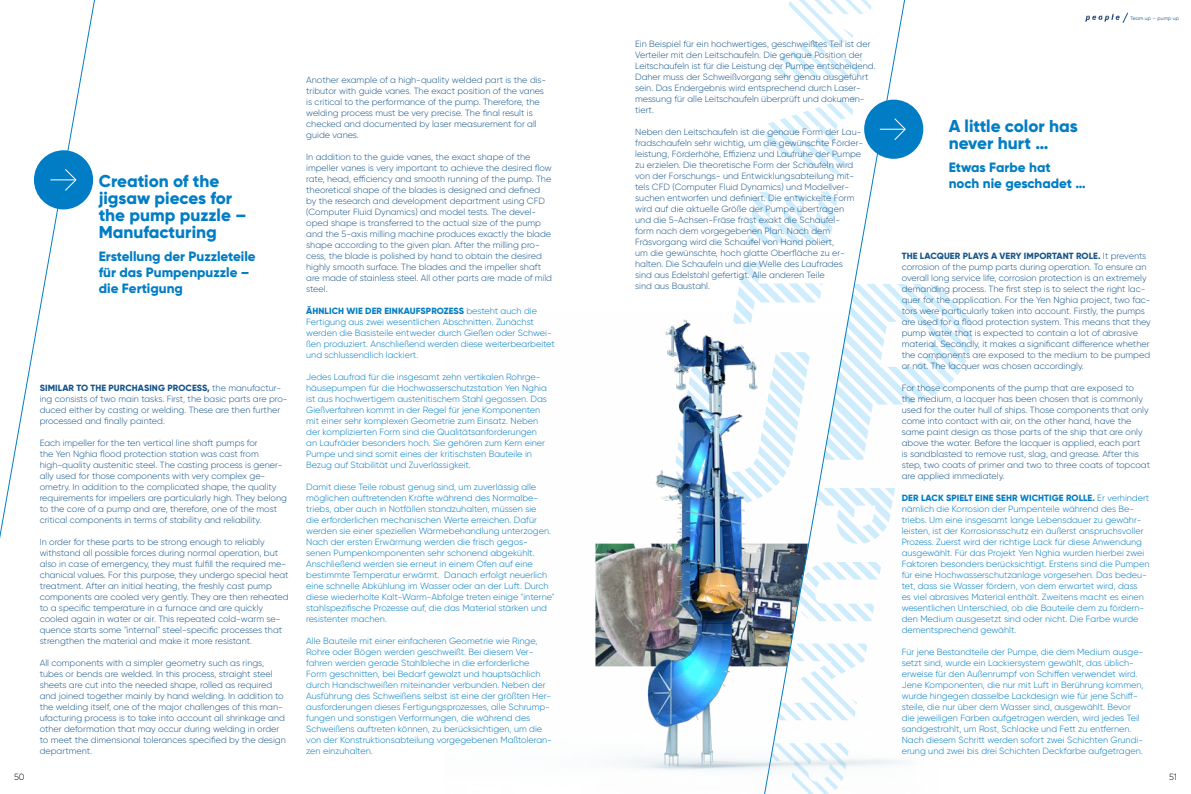
<style>
.page{position:relative;width:1191px;height:794px;background:#fff}
.page>*{position:absolute;margin:0;border:0;box-sizing:border-box;transform-origin:0 0}
.t1{font:800 17.1px/17.2px "Gilroy";color:#007dc5}
.t2{font:800 13.5px/15.9px "Gilroy";color:#007dc5}
.t3{font:300 9px/11px "Gilroy";color:#17568b}
.t4{font:300 9px/11px "Gilroy";color:#007dc5}
.t5{font:300 9px "Gilroy";color:#000}
.t6{font:5px "Gilroy";letter-spacing:.03em;color:#17568b}
.s1{font-weight:800}
</style>
<div class="page">
<svg style="left:747px;top:192px;width:15px;height:51px"></svg>
<svg style="left:735px;top:262px;width:237px;height:128px"></svg>
<svg style="left:1085px;top:13px;width:43px;height:10px"></svg>
<svg style="left:0;top:0;width:95px;height:539px"></svg>
<svg style="left:762px;top:0;width:145px;height:312px"></svg>
<div style="left:864px;top:100px;width:59px;height:59px;background:#007dc5;border-radius:50%"></div>
<div style="left:34px;top:150px;width:59px;height:59px;background:#007dc5;border-radius:50%"></div>
<svg style="left:880px;top:118px;width:26px;height:22px"></svg>
<svg style="left:50px;top:169px;width:27px;height:22px"></svg>
<img style="left:595px;top:312px;width:344px;height:482px">
<h1 class="t1" style="left:99px;top:172px;width:149px">Creation of the jigsaw pieces for the pump puzzle –<br>Manufacturing</h1>
<h2 class="t2" style="left:99px;top:248px;width:158px">Erstellung der Puzzleteile für das Pumpenpuzzle – die Fertigung</h2>
<p class="t3" style="left:40px;top:382px;width:249px"><span class="s1">SIMILAR TO THE PURCHASING PROCESS,</span> the manufactur&shy;ing consists of two main tasks. First, the basic parts are pro&shy;duced either by casting or welding. These are then further processed and finally painted.</p>
<p class="t3" style="left:40px;top:437px;width:249px">Each impeller for the ten vertical line shaft pumps for<br>the Yen Nghia flood protection station was cast from high-quality austenitic steel. The casting process is gener&shy;ally used for those components with very complex ge&shy;ometry. In addition to the complicated shape, the quality requirements for impellers are particularly high. They belong to the core of a pump and are, therefore, one of the most critical components in terms of stability and reliability.</p>
<p class="t3" style="left:40px;top:536px;width:250px">In order for these parts to be strong enough to reliably withstand all possible forces during normal operation, but also in case of emergency, they must fulfill the required me&shy;chanical values. For this purpose, they undergo special heat treatment. After an initial heating, the freshly cast pump components are cooled very gently. They are then reheated to a specific temperature in a furnace and are quickly cooled again in water or air. This repeated cold-warm se&shy;quence starts some "internal" steel-specific processes that strengthen the material and make it more resistant.</p>
<p class="t3" style="left:40px;top:657px;width:248px">All components with a simpler geometry such as rings, tubes or bends are welded. In this process, straight steel sheets are cut into the needed shape, rolled as required and joined together mainly by hand welding. In addition to the welding itself, one of the major challenges of this man&shy;ufacturing process is to take into account all shrinkage and other deformation that may occur during welding in order to meet the dimensional tolerances specified by the design department.</p>
<p class="t3" style="left:306px;top:74px;width:242px">Another example of a high-quality welded part is the dis&shy;tributor with guide vanes. The exact position of the vanes is critical to the performance of the pump. Therefore, the welding process must be very precise. The final result is checked and documented by laser measurement for all guide vanes.</p>
<p class="t3" style="left:306px;top:151px;width:247px">In addition to the guide vanes, the exact shape of the impeller vanes is very important to achieve the desired flow rate, head, efficiency and smooth running of the pump. The theoretical shape of the blades is designed and defined by the research and development department using CFD (Computer Fluid Dynamics) and model tests. The devel&shy;oped shape is transferred to the actual size of the pump and the 5-axis milling machine produces exactly the blade shape according to the given plan. After the milling pro&shy;cess, the blade is polished by hand to obtain the desired highly smooth surface. The blades and the impeller shaft are made of stainless steel. All other parts are made of mild steel.</p>
<p class="t4" style="left:306px;top:305px;width:250px"><span class="s1">ÄHNLICH WIE DER EINKAUFSPROZESS</span> besteht auch die Fertigung aus zwei wesentlichen Abschnitten. Zunächst werden die Basisteile entweder durch Gießen oder Schwei&shy;ßen produziert. Anschließend werden diese weiterbearbeitet und schlussendlich lackiert.</p>
<p class="t4" style="left:306px;top:371px;width:242px">Jedes Laufrad für die insgesamt zehn vertikalen Rohrge&shy;häusepumpen für die Hochwasserschutzstation Yen Nghia ist aus hochwertigem austenitischem Stahl gegossen. Das Gießverfahren kommt in der Regel für jene Komponenten mit einer sehr komplexen Geometrie zum Einsatz. Neben der komplizierten Form sind die Qualitätsanforderungen an Laufräder besonders hoch. Sie gehören zum Kern einer Pumpe und sind somit eines der kritischsten Bauteile in Bezug auf Stabilität und Zuverlässigkeit.</p>
<p class="t4" style="left:306px;top:481px;width:250px">Damit diese Teile robust genug sind, um zuverlässig alle möglichen auftretenden Kräfte während des Normalbe&shy;triebs, aber auch in Notfällen standzuhalten, müssen sie<br>die erforderlichen mechanischen Werte erreichen. Dafür werden sie einer speziellen Wärmebehandlung unterzogen.<br>Nach der ersten Erwärmung werden die frisch gegos&shy;senen Pumpenkomponenten sehr schonend abgekühlt.<br>Anschließend werden sie erneut in einem Ofen auf eine bestimmte Temperatur erwärmt. Danach erfolgt neuerlich eine schnelle Abkühlung im Wasser oder an der Luft. Durch diese wiederholte Kalt-Warm-Abfolge treten einige "interne" stahlspezifische Prozesse auf, die das Material stärken und resistenter machen.</p>
<p class="t4" style="left:306px;top:635px;width:247px">Alle Bauteile mit einer einfacheren Geometrie wie Ringe, Rohre oder Bögen werden geschweißt. Bei diesem Ver&shy;fahren werden gerade Stahlbleche in die erforderliche Form geschnitten, bei Bedarf gewalzt und hauptsächlich durch Handschweißen miteinander verbunden. Neben der Ausführung des Schweißens selbst ist eine der größten Her&shy;ausforderungen dieses Fertigungsprozesses, alle Schrump&shy;fungen und sonstigen Verformungen, die während des Schweißens auftreten können, zu berücksichtigen, um die von der Konstruktionsabteilung vorgegebenen Maßtoleran&shy;zen einzuhalten.</p>
<p class="t3" style="left:635px;top:38px;width:242px">Ein Beispiel für ein hochwertiges, geschweißtes Teil ist der Verteiler mit den Leitschaufeln. Die genaue Position der Leitschaufeln ist für die Leistung der Pumpe entscheidend.<br>Daher muss der Schweißvorgang sehr genau ausgeführt sein. Das Endergebnis wird entsprechend durch Laser&shy;messung für alle Leitschaufeln überprüft und dokumen&shy;tiert.</p>
<p class="t3" style="left:635px;top:126px;width:229px">Neben den Leitschaufeln ist die genaue Form der Lau&shy;fradschaufeln sehr wichtig, um die gewünschte Förder&shy;leistung, Förderhöhe, Effizienz und Laufruhe der Pumpe zu erzielen. Die theoretische Form der Schaufeln wird von der Forschungs- und Entwicklungsabteilung mit&shy;tels CFD (Computer Fluid Dynamics) und Modellver&shy;suchen entworfen und definiert. Die entwickelte Form wird auf die aktuelle Größe der Pumpe übertragen<br>und die 5-Achsen-Fräse fräst exakt die Schaufel-<br>form nach dem vorgegebenen Plan. Nach dem Fräsvorgang wird die Schaufel von Hand poliert,<br>um die gewünschte, hoch glatte Oberfläche zu er&shy;halten. Die Schaufeln und die Welle des Laufrades<br>sind aus Edelstahl gefertigt. Alle anderen Teile<br>sind aus Baustahl.</p>
<h1 class="t1" style="left:948px;top:117px;width:131px">A little color has never hurt …</h1>
<h2 class="t2" style="left:948px;top:159px;width:138px">Etwas Farbe hat<br>noch nie geschadet …</h2>
<p class="t6" style="left:1130px;top:15px;width:50px">Team up – pump up</p>
<p class="t3" style="left:901px;top:250px;width:250px"><span class="s1">THE LACQUER PLAYS A VERY IMPORTANT ROLE.</span> It prevents corrosion of the pump parts during operation. To ensure an overall long service life, corrosion protection is an extremely demanding process. The first step is to select the right lac&shy;quer for the application. For the Yen Nghia project, two fac&shy;tors were particularly taken into account. Firstly, the pumps are used for a flood protection system. This means that they pump water that is expected to contain a lot of abrasive material. Secondly, it makes a significant difference whether the components are exposed to the medium to be pumped or not. The lacquer was chosen accordingly.</p>
<p class="t3" style="left:901px;top:382px;width:250px">For those components of the pump that are exposed to<br>the medium, a lacquer has been chosen that is commonly used for the outer hull of ships. Those components that only come into contact with air, on the other hand, have the same paint design as those parts of the ship that are only above the water. Before the lacquer is applied, each part<br>is sandblasted to remove rust, slag, and grease. After this step, two coats of primer and two to three coats of topcoat are applied immediately.</p>
<p class="t4" style="left:901px;top:492px;width:249px"><span class="s1">DER LACK SPIELT EINE SEHR WICHTIGE ROLLE.</span> Er verhindert nämlich die Korrosion der Pumpenteile während des Be&shy;triebs. Um eine insgesamt lange Lebensdauer zu gewähr&shy;leisten, ist der Korrosionsschutz ein äußerst anspruchsvoller Prozess. Zuerst wird der richtige Lack für diese Anwendung ausgewählt. Für das Projekt Yen Nghia wurden hierbei zwei Faktoren besonders berücksichtigt. Erstens sind die Pumpen für eine Hochwasserschutzanlage vorgesehen. Das bedeu&shy;tet, dass sie Wasser fördern, von dem erwartet wird, dass<br>es viel abrasives Material enthält. Zweitens macht es einen wesentlichen Unterschied, ob die Bauteile dem zu fördern&shy;den Medium ausgesetzt sind oder nicht. Die Farbe wurde dementsprechend gewählt.</p>
<p class="t4" style="left:901px;top:646px;width:243px">Für jene Bestandteile der Pumpe, die dem Medium ausge&shy;setzt sind, wurde ein Lackiersystem gewählt, das üblich&shy;erweise für den Außenrumpf von Schiffen verwendet wird.<br>Jene Komponenten, die nur mit Luft in Berührung kommen, wurde hingegen dasselbe Lackdesign wie für jene Schiff&shy;steile, die nur über dem Wasser sind, ausgewählt. Bevor die jeweiligen Farben aufgetragen werden, wird jedes Teil sandgestrahlt, um Rost, Schlacke und Fett zu entfernen.<br>Nach diesem Schritt werden sofort zwei Schichten Grundi&shy;erung und zwei bis drei Schichten Deckfarbe aufgetragen.</p>
<p class="t5" style="left:14px;top:771px;width:12px">50</p>
<p class="t5" style="left:1169px;top:771px;width:9px">51</p>
</div>
